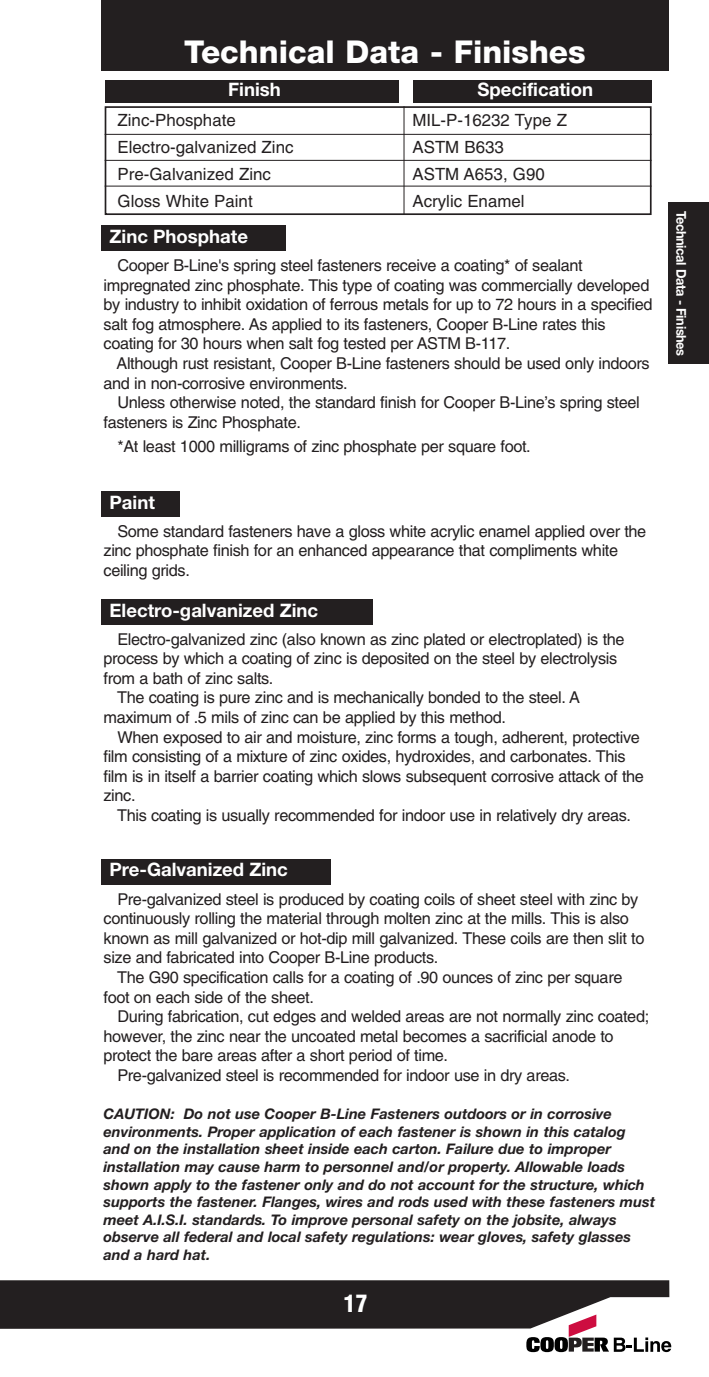
<style>
.page{position:relative;width:709px;height:1377px;background:#fff}
.page>*{position:absolute;margin:0;border:0;box-sizing:border-box;transform-origin:0 0}
.t1{font:800 31.5px "Helvetica Neue";color:#fff}
.t2{font:900 condensed 23.62px "Helvetica";color:#fff}
.t3{font:700 18.45px "Helvetica Neue";color:#fff}
.t4{font:16.88px "Helvetica";color:#231f20}
.t5{font:16.2px/19.6px "Helvetica";letter-spacing:-.02em;color:#231f20}
.t6{font:italic 700 14.62px/17.6px "Helvetica Neue";color:#231f20}
.t7{font:700 13.5px "Helvetica Neue";letter-spacing:-.03em;color:#fff;scale:.95 1}
</style>
<div class="page">
<div style="left:101px;top:0;width:567px;height:71px;background:#231f20"></div>
<div style="left:101px;top:859px;width:230px;height:25px;background:#231f20"></div>
<div style="left:101px;top:599px;width:272px;height:26px;background:#231f20"></div>
<div style="left:101px;top:491px;width:79px;height:26px;background:#231f20"></div>
<div style="left:101px;top:225px;width:184px;height:26px;background:#231f20"></div>
<div style="left:105px;top:80px;width:293px;height:23px;background:#231f20"></div>
<div style="left:413px;top:80px;width:238px;height:23px;background:#231f20"></div>
<div style="left:105px;top:106px;width:546px;height:109px;border:2px solid #231f20"></div>
<hr style="left:105px;top:134px;width:546px;height:1px;background:#231f20">
<hr style="left:105px;top:160px;width:546px;height:1px;background:#231f20">
<hr style="left:105px;top:186px;width:546px;height:1px;background:#231f20">
<hr style="left:403px;top:106px;width:1px;height:108px;background:#231f20">
<div style="left:668px;top:202px;width:41px;height:162px;background:#231f20"></div>
<svg style="left:0;top:1280px;width:671px;height:72px"></svg>
<h1 class="t1" style="left:184px;top:41px;width:403px">Technical Data - Finishes</h1>
<p class="t3" style="left:228px;top:83px;width:54px">Finish</p>
<p class="t3" style="left:477px;top:83px;width:117px">Specification</p>
<p class="t4" style="left:118px;top:114px;width:120px">Zinc-Phosphate</p>
<p class="t4" style="left:412px;top:114px;width:156px">MIL-P-16232 Type Z</p>
<p class="t4" style="left:118px;top:141px;width:177px">Electro-galvanized Zinc</p>
<p class="t4" style="left:412px;top:141px;width:93px">ASTM B633</p>
<p class="t4" style="left:118px;top:168px;width:155px">Pre-Galvanized Zinc</p>
<p class="t4" style="left:412px;top:168px;width:134px">ASTM A653, G90</p>
<p class="t4" style="left:118px;top:195px;width:137px">Gloss White Paint</p>
<p class="t4" style="left:412px;top:195px;width:114px">Acrylic Enamel</p>
<p class="t3" style="left:110px;top:230px;width:140px">Zinc Phosphate</p>
<p class="t5" style="left:104px;top:257px;width:550px;text-indent:14px">Cooper B-Line's spring steel fasteners receive a coating* of sealant impregnated zinc phosphate. This type of coating was commercially developed by industry to inhibit oxidation of ferrous metals for up to 72 hours in a specified salt fog atmosphere. As applied to its fasteners, Cooper B-Line rates this coating for 30 hours when salt fog tested per ASTM B-117.</p>
<p class="t5" style="left:104px;top:355px;width:548px;text-indent:13px">Although rust resistant, Cooper B-Line fasteners should be used only indoors and in non-corrosive environments.</p>
<p class="t5" style="left:104px;top:394px;width:538px;text-indent:14px">Unless otherwise noted, the standard finish for Cooper B-Line’s spring steel fasteners is Zinc Phosphate.</p>
<p class="t5" style="left:117px;top:438px;width:415px">*At least 1000 milligrams of zinc phosphate per square foot.</p>
<p class="t3" style="left:110px;top:496px;width:47px">Paint</p>
<p class="t5" style="left:104px;top:523px;width:544px;text-indent:14px">Some standard fasteners have a gloss white acrylic enamel applied over the zinc phosphate finish for an enhanced appearance that compliments white ceiling grids.</p>
<p class="t3" style="left:110px;top:604px;width:210px">Electro-galvanized Zinc</p>
<p class="t5" style="left:117px;top:631px;width:509px">Electro-galvanized zinc (also known as zinc plated or electroplated) is the</p>
<p class="t5" style="left:104px;top:650px;width:515px">process by which a coating of zinc is deposited on the steel by electrolysis</p>
<p class="t5" style="left:104px;top:670px;width:171px">from a bath of zinc salts.</p>
<p class="t5" style="left:117px;top:689px;width:464px">The coating is pure zinc and is mechanically bonded to the steel. A</p>
<p class="t5" style="left:103px;top:709px;width:404px">maximum of .5 mils of zinc can be applied by this method.</p>
<p class="t5" style="left:117px;top:729px;width:524px">When exposed to air and moisture, zinc forms a tough, adherent, protective</p>
<p class="t5" style="left:103px;top:748px;width:523px">film consisting of a mixture of zinc oxides, hydroxides, and carbonates. This</p>
<p class="t5" style="left:103px;top:768px;width:542px">film is in itself a barrier coating which slows subsequent corrosive attack of the</p>
<p class="t5" style="left:103px;top:787px;width:34px">zinc.</p>
<p class="t5" style="left:117px;top:807px;width:515px">This coating is usually recommended for indoor use in relatively dry areas.</p>
<p class="t3" style="left:110px;top:863px;width:180px">Pre-Galvanized Zinc</p>
<p class="t5" style="left:104px;top:891px;width:542px;text-indent:14px">Pre-galvanized steel is produced by coating coils of sheet steel with zinc by continuously rolling the material through molten zinc at the mills. This is also known as mill galvanized or hot-dip mill galvanized. These coils are then slit to size and fabricated into Cooper B-Line products.</p>
<p class="t5" style="left:104px;top:969px;width:520px;text-indent:14px">The G90 specification calls for a coating of .90 ounces of zinc per square foot on each side of the sheet.</p>
<p class="t5" style="left:117px;top:1008px;width:533px">During fabrication, cut edges and welded areas are not normally zinc coated;</p>
<p class="t5" style="left:104px;top:1028px;width:511px">however, the zinc near the uncoated metal becomes a sacrificial anode to</p>
<p class="t5" style="left:104px;top:1047px;width:346px">protect the bare areas after a short period of time.</p>
<p class="t5" style="left:117px;top:1067px;width:454px">Pre-galvanized steel is recommended for indoor use in dry areas.</p>
<p class="t6" style="left:104px;top:1107px;width:553px">CAUTION: Do not use Cooper B-Line Fasteners outdoors or in corrosive environments. Proper application of each fastener is shown in this catalog and on the installation sheet inside each carton. Failure due to improper installation may cause harm to personnel and/or property. Allowable loads shown apply to the fastener only and do not account for the structure, which supports the fastener. Flanges, wires and rods used with these fasteners must meet A.I.S.I. standards. To improve personal safety on the jobsite, always observe all federal and local safety regulations: wear gloves, safety glasses and a hard hat.</p>
<h2 class="t2" style="left:344px;top:1290px;width:25px">17</h2>
<p class="t7" style="left:686px;top:211px;width:155px;rotate:90deg">Technical Data - Finishes</p>
</div>
